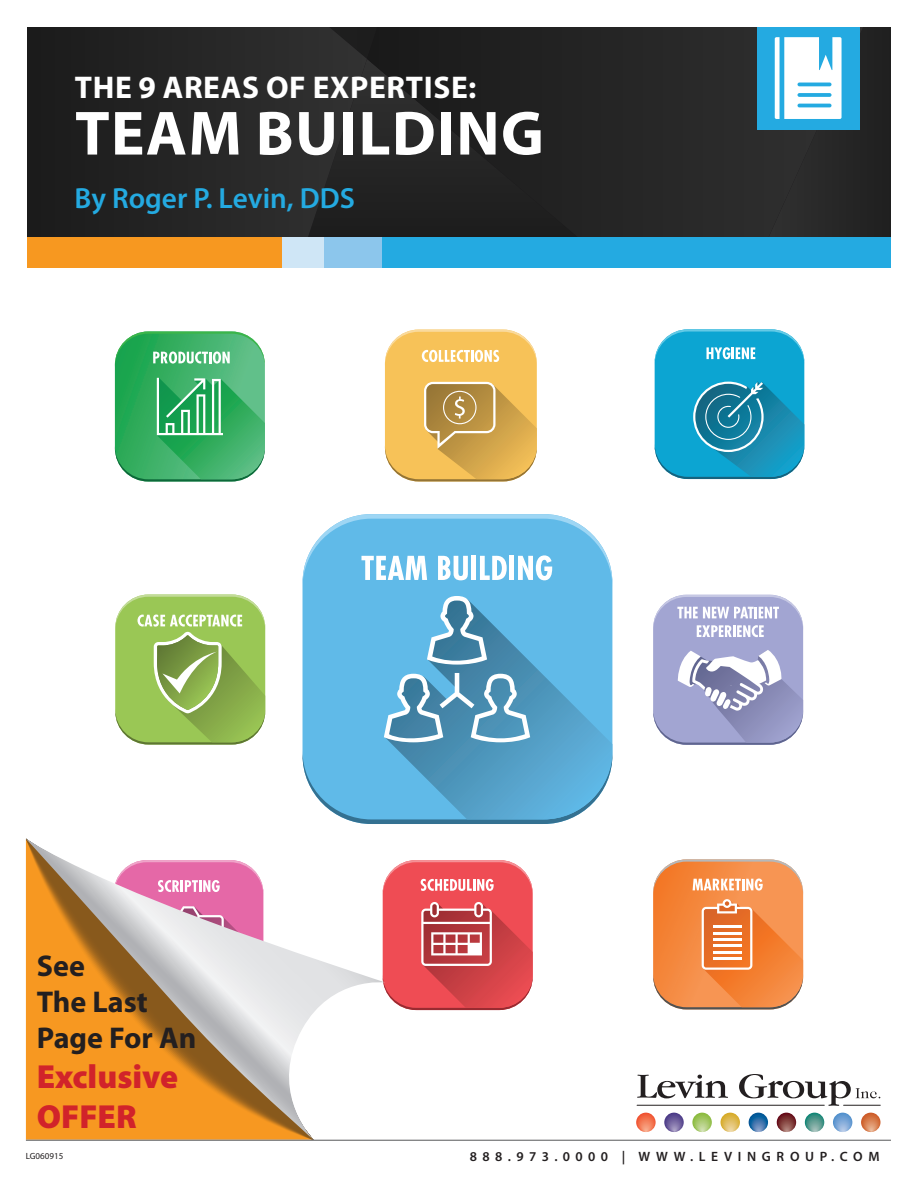
<style>
.page{position:relative;width:918px;height:1188px;background:#fff}
.page>*{position:absolute;margin:0;border:0;box-sizing:border-box;transform-origin:0 0}
.t1{font:700 63px "Myriad Pro";letter-spacing:.02em;color:#fff}
.t2{font:900 33.45px "Myriad Pro";color:#d1232a}
.t3{font:700 31.5px "Myriad Pro";letter-spacing:.02em;color:#fff}
.t4{font:700 30.15px "Myriad Pro";color:#231f20}
.t5{font:600 29.25px "Myriad Pro";color:#24aae1}
.t6{font:600 13.5px "Myriad Pro";letter-spacing:.42em;color:#231f20}
.t7{font:9px "Myriad Pro";color:#231f20}
</style>
<div class="page">
<div style="left:367px;top:27px;width:391px;height:210px;background:#242424"></div>
<svg style="left:27px;top:27px;width:340px;height:210px;background:#242424"></svg>
<svg style="left:637px;top:1075px;width:91px;height:23px"></svg>
<hr style="left:637px;top:1105px;width:187px;height:1px;background:#231f20">
<svg style="left:739px;top:1074px;width:141px;height:32px"></svg>
<svg style="left:636px;top:1113px;width:20px;height:19px"></svg>
<svg style="left:664px;top:1113px;width:20px;height:19px"></svg>
<svg style="left:692px;top:1113px;width:20px;height:19px"></svg>
<svg style="left:721px;top:1113px;width:19px;height:19px"></svg>
<svg style="left:749px;top:1113px;width:19px;height:19px"></svg>
<svg style="left:777px;top:1113px;width:19px;height:19px"></svg>
<svg style="left:805px;top:1113px;width:19px;height:19px"></svg>
<svg style="left:833px;top:1113px;width:19px;height:19px"></svg>
<svg style="left:861px;top:1113px;width:19px;height:19px"></svg>
<div style="left:380px;top:237px;width:511px;height:31px;background:#24aae1"></div>
<div style="left:323px;top:237px;width:59px;height:31px;background:#8cc6ec"></div>
<div style="left:27px;top:237px;width:258px;height:31px;background:#f79820"></div>
<div style="left:283px;top:237px;width:41px;height:31px;background:#cfe6f6"></div>
<svg style="left:758px;top:27px;width:133px;height:210px;background:#476571"></svg>
<svg style="left:115px;top:331px;width:150px;height:151px;background:#48b571"></svg>
<div style="left:383px;top:860px;width:150px;height:150px;background:#ef4c54;border-radius:33px"></div>
<svg style="left:386px;top:902px;width:147px;height:108px"></svg>
<svg style="left:386px;top:860px;width:147px;height:36px"></svg>
<svg style="left:653px;top:859px;width:150px;height:150px;background:#f19355"></svg>
<svg style="left:115px;top:595px;width:150px;height:150px;background:#9fc367"></svg>
<div style="left:653px;top:595px;width:150px;height:150px;background:#a2a5d2;border-radius:33px"></div>
<svg style="left:653px;top:595px;width:150px;height:42px"></svg>
<svg style="left:653px;top:650px;width:150px;height:95px"></svg>
<div style="left:385px;top:330px;width:152px;height:151px;background:#f7c258;border-radius:34px"></div>
<svg style="left:385px;top:382px;width:152px;height:99px"></svg>
<svg style="left:385px;top:330px;width:152px;height:36px"></svg>
<div style="left:655px;top:329px;width:149px;height:150px;background:#0ca5d2;border-radius:33px"></div>
<svg style="left:655px;top:381px;width:149px;height:98px"></svg>
<svg style="left:655px;top:329px;width:149px;height:31px"></svg>
<div style="left:303px;top:514px;width:309px;height:310px;background:#60bae8;border-radius:69px"></div>
<svg style="left:303px;top:759px;width:266px;height:65px"></svg>
<svg style="left:385px;top:619px;width:227px;height:200px"></svg>
<svg style="left:427px;top:596px;width:60px;height:69px"></svg>
<svg style="left:384px;top:673px;width:146px;height:69px;background:#72a8c5"></svg>
<svg style="left:303px;top:514px;width:309px;height:67px"></svg>
<svg style="left:26px;top:839px;width:360px;height:301px"></svg>
<hr style="left:26px;top:1140px;width:865px;height:1px;background:#57585a">
<p class="t3" style="left:75px;top:69px;width:403px">THE 9 AREAS OF EXPERTISE:</p>
<p class="t1" style="left:75px;top:98px;width:470px">TEAM BUILDING</p>
<p class="t5" style="left:75px;top:182px;width:282px">By Roger P. Levin, DDS</p>
<p class="t4" style="left:37px;top:949px;width:50px">See</p>
<p class="t4" style="left:37px;top:985px;width:113px">The Last</p>
<p class="t4" style="left:37px;top:1021px;width:161px">Page For An</p>
<p class="t2" style="left:37px;top:1058px;width:143px">Exclusive</p>
<p class="t2" style="left:37px;top:1098px;width:101px">OFFER</p>
<p class="t7" style="left:26px;top:1151px;width:39px">LG060915</p>
<p class="t6" style="left:470px;top:1149px;width:411px">888.973.0000 | WWW.LEVINGROUP.COM</p>
</div>
